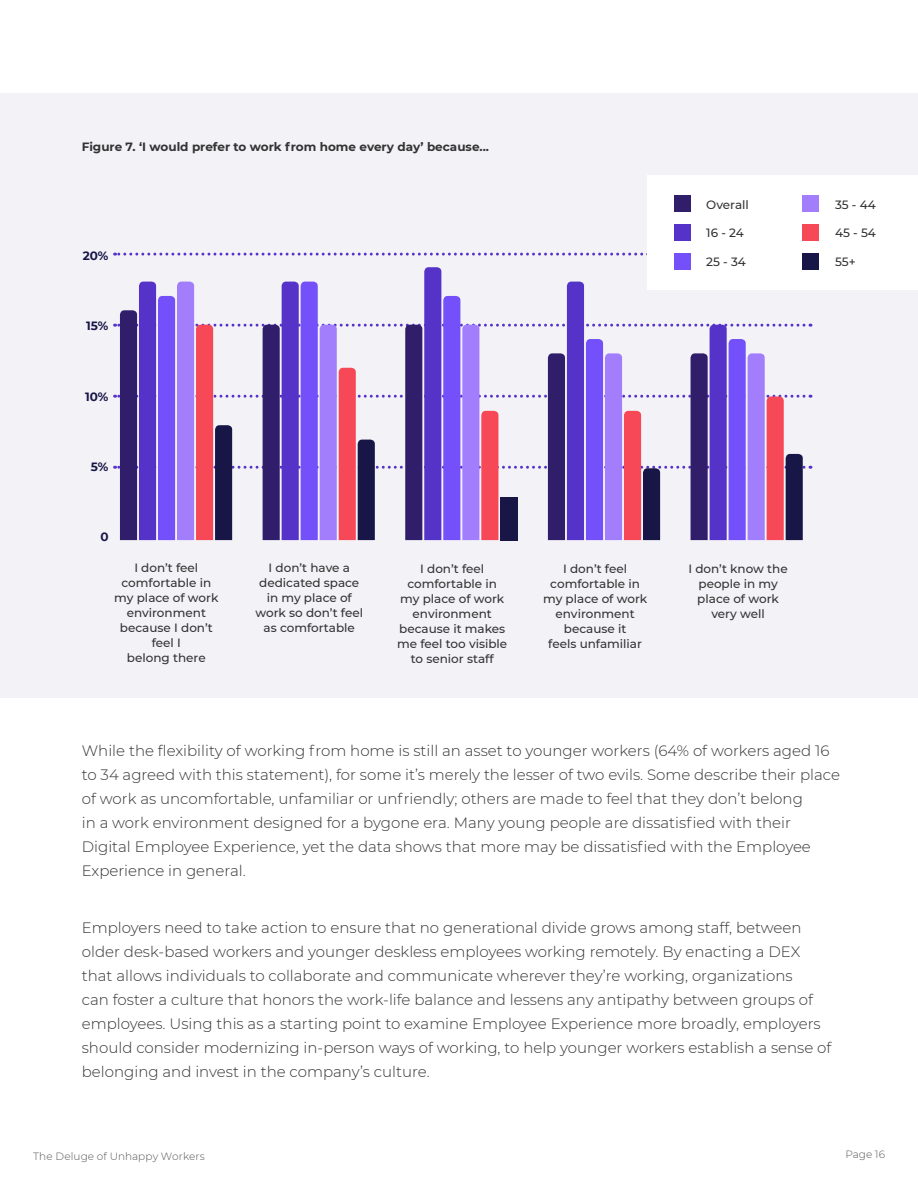
<style>
.page{position:relative;width:918px;height:1188px;background:#fff}
.page>*{position:absolute;margin:0;border:0;box-sizing:border-box;transform-origin:0 0}
.t1{font:300 15px/24px "Montserrat";color:#333}
.t2{font:500 12px/15px "Montserrat";color:#333;text-align:center}
.t3{font:700 12px "Montserrat";color:#333}
.t4{font:700 12px "Montserrat";color:#181647}
.t5{font:300 10.5px "Montserrat";letter-spacing:.005em;color:#575756}
</style>
<div class="page">
<div style="left:0;top:93px;width:918px;height:604px;background:#f3f2f7"></div>
<svg style="left:115px;top:253px;width:532px;height:3px"></svg>
<svg style="left:115px;top:267px;width:689px;height:273px"></svg>
<div style="left:647px;top:175px;width:271px;height:115px;background:#fff"></div>
<div style="left:674px;top:195px;width:17px;height:17px;background:#301e6a"></div>
<div style="left:674px;top:224px;width:17px;height:17px;background:#5533c8"></div>
<div style="left:674px;top:253px;width:17px;height:16px;background:#7450fa"></div>
<div style="left:802px;top:195px;width:16px;height:17px;background:#a27efc"></div>
<div style="left:802px;top:224px;width:16px;height:17px;background:#f74857"></div>
<div style="left:802px;top:253px;width:16px;height:16px;background:#181647"></div>
<p class="t3" style="left:82px;top:141px;width:409px">Figure 7. ‘I would prefer to work from home every day’ because...</p>
<p class="t4" style="left:83px;top:251px;width:27px">20%</p>
<p class="t4" style="left:86px;top:321px;width:24px">15%</p>
<p class="t4" style="left:85px;top:391px;width:25px">10%</p>
<p class="t4" style="left:91px;top:461px;width:19px">5%</p>
<p class="t4" style="left:100px;top:532px;width:10px">0</p>
<p class="t2" style="left:706px;top:198px;width:44px">Overall</p>
<p class="t2" style="left:706px;top:226px;width:39px">16 - 24</p>
<p class="t2" style="left:706px;top:254px;width:41px">25 - 34</p>
<p class="t2" style="left:114px;top:560px;width:106px">I don’t feel comfortable in my place of work environment because I don’t feel I<br>belong there</p>
<p class="t2" style="left:256px;top:560px;width:109px">I don’t have a dedicated space in my place of work so don’t feel as comfortable</p>
<p class="t2" style="left:397px;top:562px;width:112px">I don’t feel comfortable in my place of work environment because it makes me feel too visible to senior staff</p>
<p class="t2" style="left:543px;top:562px;width:106px">I don’t feel comfortable in my place of work environment because it<br>feels unfamiliar</p>
<p class="t2" style="left:688px;top:562px;width:101px">I don’t know the people in my place of work very well</p>
<p class="t2" style="left:835px;top:198px;width:42px">35 - 44</p>
<p class="t2" style="left:835px;top:226px;width:42px">45 - 54</p>
<p class="t2" style="left:835px;top:254px;width:22px">55+</p>
<p class="t1" style="left:82px;top:739px;width:760px">While the flexibility of working from home is still an asset to younger workers (64% of workers aged 16 to 34 agreed with this statement), for some it’s merely the lesser of two evils. Some describe their place of work as uncomfortable, unfamiliar or unfriendly; others are made to feel that they don’t belong<br>in a work environment designed for a bygone era. Many young people are dissatisfied with their Digital Employee Experience, yet the data shows that more may be dissatisfied with the Employee Experience in general.</p>
<p class="t1" style="left:82px;top:916px;width:751px">Employers need to take action to ensure that no generational divide grows among staff, between older desk-based workers and younger deskless employees working remotely. By enacting a DEX that allows individuals to collaborate and communicate wherever they’re working, organizations<br>can foster a culture that honors the work-life balance and lessens any antipathy between groups of employees. Using this as a starting point to examine Employee Experience more broadly, employers should consider modernizing in-person ways of working, to help younger workers establish a sense of belonging and invest in the company’s culture.</p>
<p class="t5" style="left:33px;top:1152px;width:173px">The Deluge of Unhappy Workers</p>
<p class="t5" style="left:845px;top:1149px;width:41px">Page 16</p>
</div>
